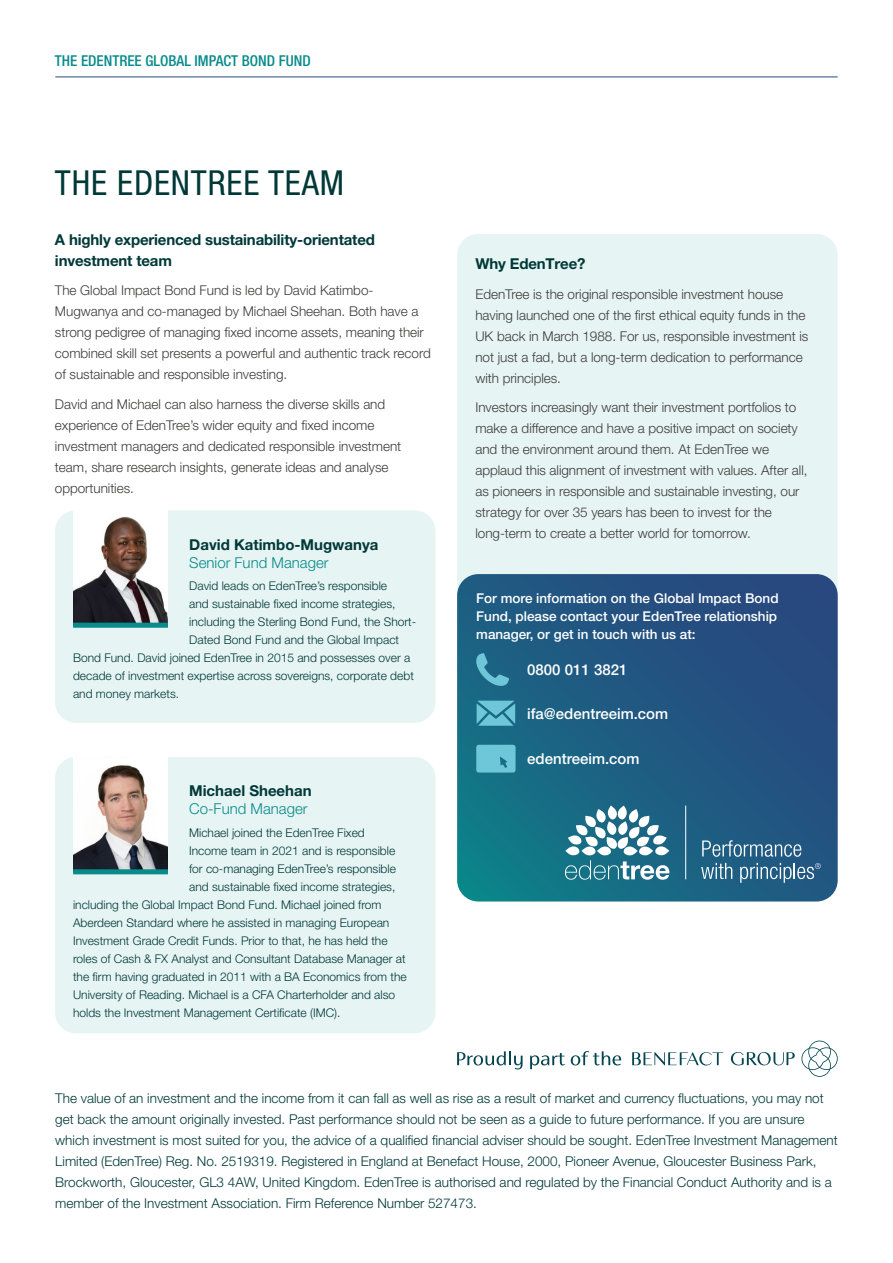
<style>
.page{position:relative;width:893px;height:1263px;background:#fff}
.page>*{position:absolute;margin:0;border:0;box-sizing:border-box;transform-origin:0 0}
.t1{font:condensed 34.5px "Helvetica Neue LT Pro";letter-spacing:.025em;color:#003838}
.t2{font:700 15px/21px "Helvetica Neue LT Pro";letter-spacing:-.01em;color:#003838}
.t3{font:500 15px "Helvetica Neue LT Pro";color:#fff}
.t4{font:500 condensed 15px "Helvetica Neue LT Pro";color:#088b8a}
.t5{font:300 15px "Helvetica Neue LT Pro";color:#088b8a}
.t6{font:300 13.5px/21px "Helvetica Neue LT Pro";letter-spacing:-.005em;color:#3c3c3b}
.t7{font:300 13.5px/21px "Helvetica Neue LT Pro";color:#003838}
.t8{font:500 13.5px/18px "Helvetica Neue LT Pro";color:#fff;text-align:justify}
.t9{font:300 12px "Helvetica Neue LT Pro";color:#003838}
</style>
<div class="page">
<hr style="left:55px;top:77px;width:783px;height:1px;background:#28487f">
<div style="left:457px;top:234px;width:381px;height:504px;background:#e6f4f3;border-radius:21px"></div>
<div style="left:55px;top:510px;width:381px;height:213px;background:#e6f4f3;border-radius:21px"></div>
<div style="left:55px;top:757px;width:381px;height:276px;background:#e6f4f3;border-radius:21px"></div>
<img style="left:73px;top:510px;width:95px;height:113px">
<div style="left:73px;top:623px;width:95px;height:5px;background:#088b8a"></div>
<img style="left:73px;top:757px;width:95px;height:112px">
<div style="left:73px;top:869px;width:95px;height:5px;background:#088b8a"></div>
<svg style="left:457px;top:574px;width:381px;height:327px;background:#1f5b82"></svg>
<svg style="left:474px;top:653px;width:35px;height:35px"></svg>
<svg style="left:476px;top:745px;width:40px;height:27px"></svg>
<svg style="left:477px;top:701px;width:38px;height:25px"></svg>
<svg style="left:565px;top:805px;width:104px;height:75px"></svg>
<hr style="left:685px;top:805px;width:1px;height:74px;background:#fff">
<svg style="left:702px;top:840px;width:99px;height:17px;background:#54819f"></svg>
<svg style="left:701px;top:863px;width:31px;height:16px"></svg>
<svg style="left:740px;top:863px;width:81px;height:20px;background:#4e7c9c"></svg>
<svg style="left:457px;top:1051px;width:66px;height:18px"></svg>
<svg style="left:530px;top:1053px;width:35px;height:16px"></svg>
<svg style="left:571px;top:1051px;width:50px;height:14px"></svg>
<svg style="left:801px;top:1040px;width:37px;height:37px"></svg>
<svg style="left:632px;top:1052px;width:91px;height:13px"></svg>
<svg style="left:731px;top:1052px;width:64px;height:13px"></svg>
<p class="t4" style="left:55px;top:52px;width:257px">THE EDENTREE GLOBAL IMPACT BOND FUND</p>
<h1 class="t1" style="left:55px;top:163px;width:291px">THE EDENTREE TEAM</h1>
<p class="t2" style="left:55px;top:228px;width:322px">A highly experienced sustainability-orientated investment team</p>
<p class="t6" style="left:55px;top:279px;width:377px">The Global Impact Bond Fund is led by David Katimbo-Mugwanya and co-managed by Michael Sheehan. Both have a strong pedigree of managing fixed income assets, meaning their combined skill set presents a powerful and authentic track record of sustainable and responsible investing.</p>
<p class="t6" style="left:55px;top:393px;width:348px">David and Michael can also harness the diverse skills and experience of EdenTree’s wider equity and fixed income investment managers and dedicated responsible investment team, share research insights, generate ideas and analyse opportunities.</p>
<p class="t2" style="left:189px;top:533px;width:191px">David Katimbo-Mugwanya</p>
<p class="t5" style="left:189px;top:553px;width:141px">Senior Fund Manager</p>
<p class="t9" style="left:189px;top:578px;width:199px">David leads on EdenTree’s responsible</p>
<p class="t9" style="left:189px;top:596px;width:208px">and sustainable fixed income strategies,</p>
<p class="t9" style="left:189px;top:614px;width:228px">including the Sterling Bond Fund, the Short-</p>
<p class="t9" style="left:189px;top:632px;width:211px">Dated Bond Fund and the Global Impact</p>
<p class="t9" style="left:73px;top:650px;width:339px">Bond Fund. David joined EdenTree in 2015 and possesses over a</p>
<p class="t9" style="left:73px;top:668px;width:342px">decade of investment expertise across sovereigns, corporate debt</p>
<p class="t9" style="left:73px;top:686px;width:108px">and money markets.</p>
<p class="t2" style="left:189px;top:780px;width:124px">Michael Sheehan</p>
<p class="t5" style="left:189px;top:800px;width:120px">Co-Fund Manager</p>
<p class="t9" style="left:189px;top:825px;width:177px">Michael joined the EdenTree Fixed</p>
<p class="t9" style="left:189px;top:843px;width:208px">Income team in 2021 and is responsible</p>
<p class="t9" style="left:189px;top:861px;width:208px">for co-managing EdenTree’s responsible</p>
<p class="t9" style="left:189px;top:879px;width:208px">and sustainable fixed income strategies,</p>
<p class="t9" style="left:73px;top:897px;width:310px">including the Global Impact Bond Fund. Michael joined from</p>
<p class="t9" style="left:73px;top:915px;width:318px">Aberdeen Standard where he assisted in managing European</p>
<p class="t9" style="left:73px;top:933px;width:316px">Investment Grade Credit Funds. Prior to that, he has held the</p>
<p class="t9" style="left:73px;top:951px;width:334px">roles of Cash &amp; FX Analyst and Consultant Database Manager at</p>
<p class="t9" style="left:73px;top:969px;width:335px">the firm having graduated in 2011 with a BA Economics from the</p>
<p class="t9" style="left:73px;top:987px;width:324px">University of Reading. Michael is a CFA Charterholder and also</p>
<p class="t9" style="left:73px;top:1005px;width:269px">holds the Investment Management Certificate (IMC).</p>
<p class="t2" style="left:475px;top:253px;width:112px">Why EdenTree?</p>
<p class="t6" style="left:475px;top:283px;width:334px">EdenTree is the original responsible investment house having launched one of the first ethical equity funds in the UK back in March 1988. For us, responsible investment is not just a fad, but a long-term dedication to performance with principles.</p>
<p class="t6" style="left:475px;top:397px;width:334px">Investors increasingly want their investment portfolios to make a difference and have a positive impact on society and the environment around them. At EdenTree we applaud this alignment of investment with values. After all, as pioneers in responsible and sustainable investing, our strategy for over 35 years has been to invest for the long-term to create a better world for tomorrow.</p>
<p class="t8" style="left:476px;top:589px;width:304px">For more information on the Global Impact Bond Fund, please contact your EdenTree relationship manager, or get in touch with us at:</p>
<p class="t3" style="left:527px;top:661px;width:102px">0800 011 3821</p>
<p class="t3" style="left:527px;top:704px;width:142px">ifa@edentreeim.com</p>
<p class="t3" style="left:527px;top:750px;width:114px">edentreeim.com</p>
<p class="t7" style="left:55px;top:1087px;width:784px">The value of an investment and the income from it can fall as well as rise as a result of market and currency fluctuations, you may not get back the amount originally invested. Past performance should not be seen as a guide to future performance. If you are unsure which investment is most suited for you, the advice of a qualified financial adviser should be sought. EdenTree Investment Management Limited (EdenTree) Reg. No. 2519319. Registered in England at Benefact House, 2000, Pioneer Avenue, Gloucester Business Park, Brockworth, Gloucester, GL3 4AW, United Kingdom. EdenTree is authorised and regulated by the Financial Conduct Authority and is a member of the Investment Association. Firm Reference Number 527473.</p>
</div>
